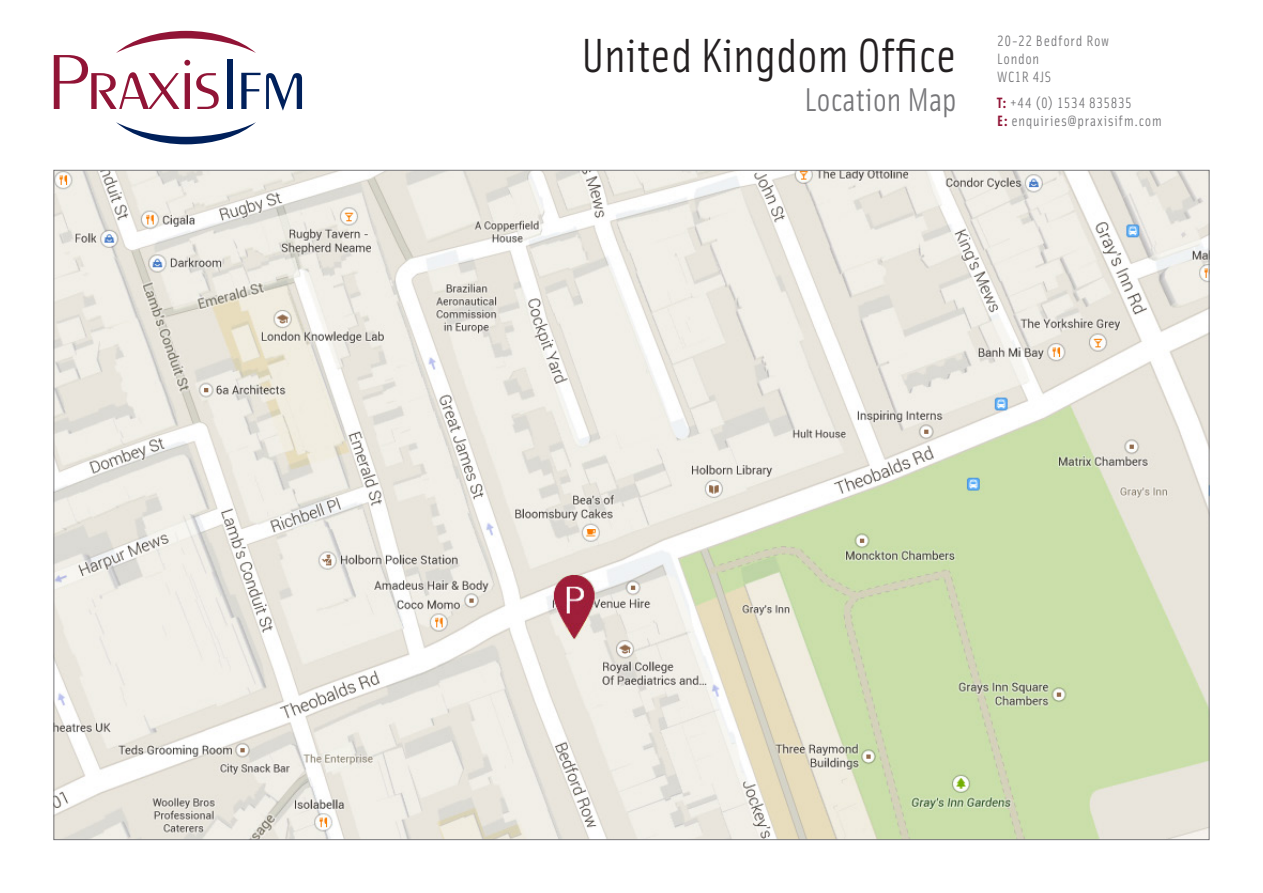
<style>
.page{position:relative;width:1263px;height:893px;background:#fff}
.page>*{position:absolute;margin:0;border:0;box-sizing:border-box;transform-origin:0 0}
.t1{font:48px "Solex";color:#231f20}
.t2{font:33px "Solex";color:#77777a}
.t3{font:15px/18px "Solex Regular Lining";letter-spacing:.05em;color:#77777a}
.s1{font-family:"Solex";font-weight:700;color:#911436}
</style>
<div class="page">
<svg style="left:116px;top:122px;width:140px;height:22px"></svg>
<svg style="left:54px;top:31px;width:248px;height:79px"></svg>
<img style="left:56px;top:172px;width:1151px;height:666px">
<p class="t1" style="left:581px;top:24px;width:377px">United Kingdom Office</p>
<p class="t2" style="left:804px;top:79px;width:154px">Location Map</p>
<p class="t3" style="left:997px;top:31px;width:114px">20-22 Bedford Row</p>
<p class="t3" style="left:997px;top:49px;width:43px">London</p>
<p class="t3" style="left:997px;top:67px;width:55px">WC1R 4JS</p>
<p class="t3" style="left:997px;top:94px;width:166px"><span class="s1">T:</span> +44 (0) 1534 835835<br><span class="s1">E:</span> enquiries@praxisifm.com</p>
</div>
